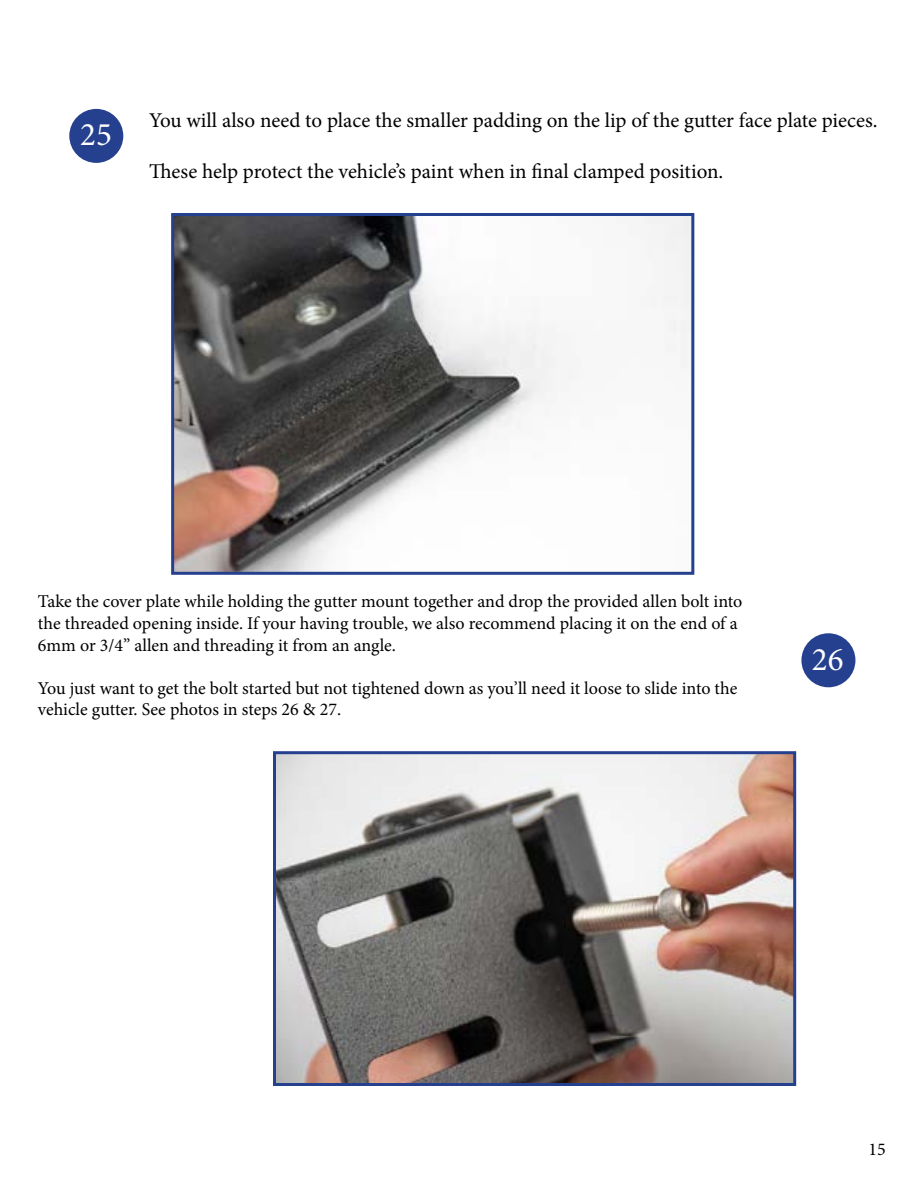
<style>
.page{position:relative;width:918px;height:1188px;background:#fff}
.page>*{position:absolute;margin:0;border:0;box-sizing:border-box;transform-origin:0 0}
.t1{font:33px "Minion Pro";color:#fff}
.t2{font:21px "Minion Pro";color:#000}
.t3{font:18px/21.6px "Minion Pro";color:#000}
</style>
<div class="page">
<div style="left:69px;top:109px;width:54px;height:54px;background:#25408f;border-radius:50%"></div>
<div style="left:801px;top:633px;width:54px;height:54px;background:#25408f;border-radius:50%"></div>
<img style="left:175px;top:217px;width:515px;height:354px">
<div style="left:171px;top:213px;width:523px;height:362px;border:3px solid #25408f"></div>
<img style="left:277px;top:755px;width:515px;height:327px">
<div style="left:273px;top:751px;width:523px;height:335px;border:3px solid #25408f"></div>
<h1 class="t1" style="left:80px;top:113px;width:33px">25</h1>
<p class="t2" style="left:149px;top:106px;width:730px">You will also need to place the smaller padding on the lip of the gutter face plate pieces.</p>
<p class="t2" style="left:149px;top:157px;width:576px">These help protect the vehicle’s paint when in final clamped position.</p>
<p class="t3" style="left:38px;top:591px;width:706px">Take the cover plate while holding the gutter mount together and drop the provided allen bolt into the threaded opening inside. If your having trouble, we also recommend placing it on the end of a<br>6mm or 3/4” allen and threading it from an angle.</p>
<p class="t3" style="left:38px;top:677px;width:701px">You just want to get the bolt started but not tightened down as you’ll need it loose to slide into the vehicle gutter. See photos in steps 26 &amp; 27.</p>
<h1 class="t1" style="left:812px;top:637px;width:33px">26</h1>
<p class="t3" style="left:868px;top:1139px;width:19px">15</p>
</div>
